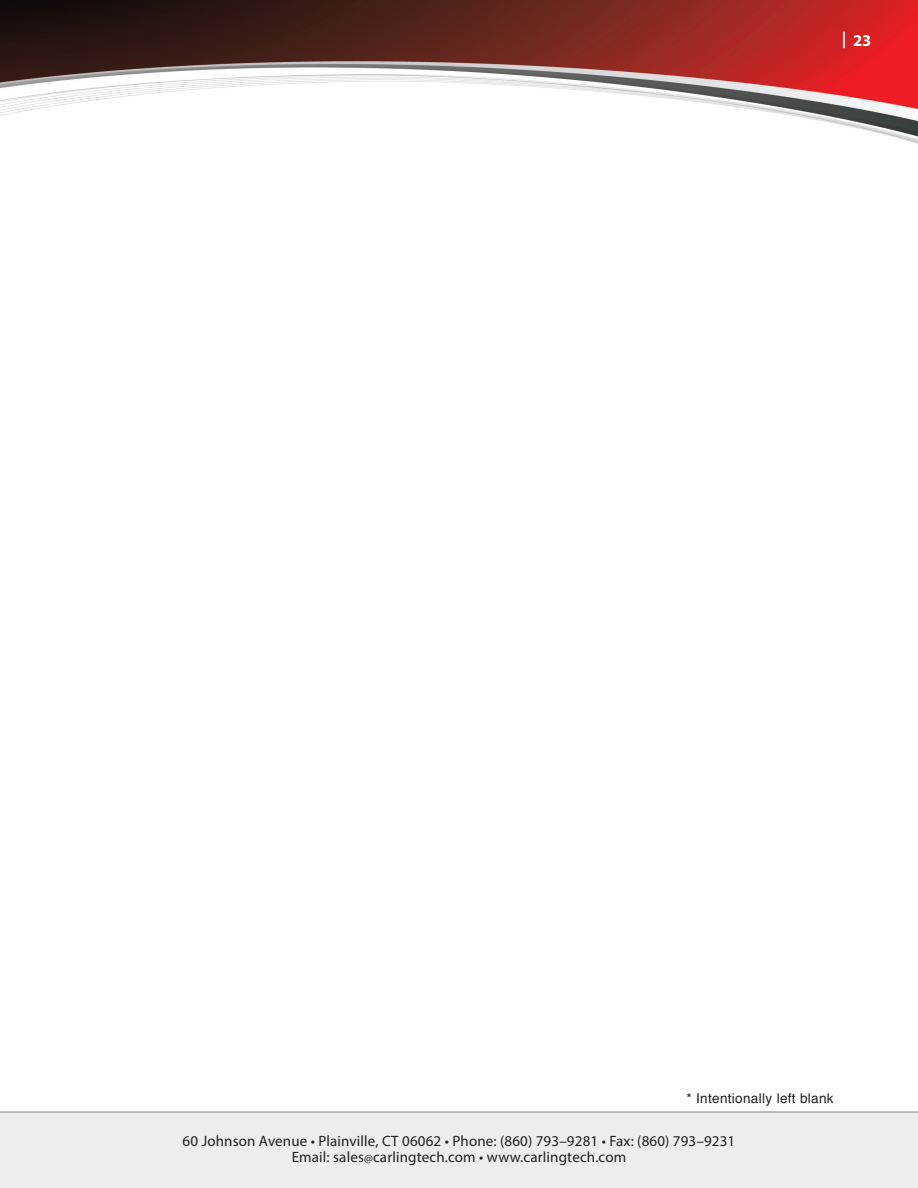
<style>
.page{position:relative;width:918px;height:1188px;background:#fff}
.page>*{position:absolute;margin:0;border:0;box-sizing:border-box;transform-origin:0 0}
.t1{font:700 16.5px "Myriad Pro";color:#fff}
.t2{font:15px/16.8px "Myriad Pro";letter-spacing:.01em;color:#231f20;text-align:center}
.t3{font:13.5px "Helvetica";letter-spacing:.025em;color:#231f20}
.s1{font-size:12px}
</style>
<div class="page">
<img style="left:0;top:0;width:918px;height:144px">
<div style="left:0;top:1111px;width:918px;height:77px;background:#ededee"></div>
<hr style="left:0;top:1111px;width:918px;height:2px;background:#adabac">
<p class="t1" style="left:842px;top:29px;width:31px">| 23</p>
<p class="t3" style="left:686px;top:1088px;width:149px">* Intentionally left blank</p>
<p class="t2" style="left:183px;top:1132px;width:554px">60 Johnson Avenue • Plainville, CT 06062 • Phone: (860) 793–9281 • Fax: (860) 793–9231<br>Email: sales<span class="s1">@</span>carlingtech.com • www.carlingtech.com</p>
</div>
